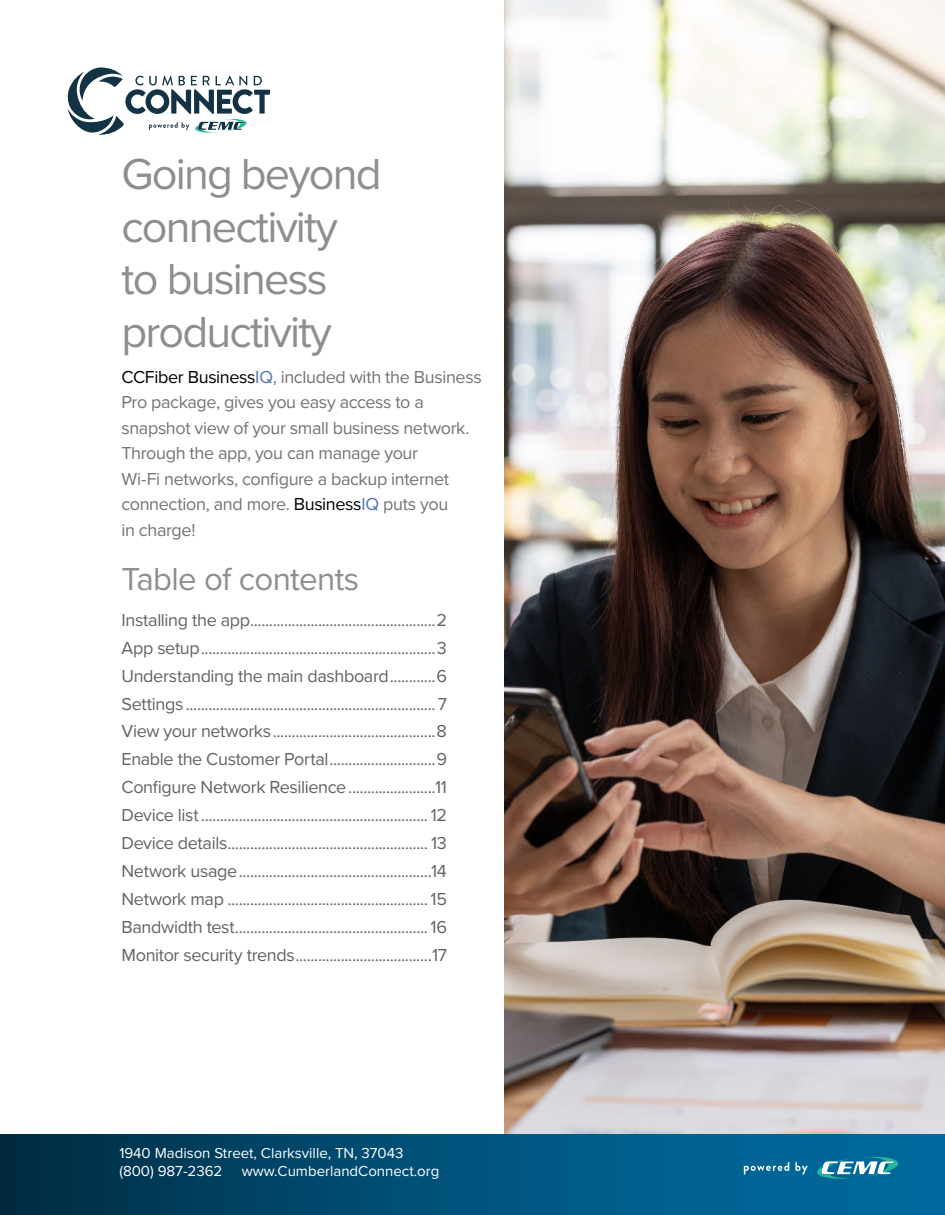
<style>
.page{position:relative;width:945px;height:1215px;background:#fff}
.page>*{position:absolute;margin:0;border:0;box-sizing:border-box;transform-origin:0 0}
.t1{font:45px/52.5px "Proxima Nova";letter-spacing:-.04em;color:#8e8e8d}
.t2{font:33px "Proxima Nova";letter-spacing:-.02em;color:#8e8e8d}
.t3{font:18px/27.9px "Proxima Nova";letter-spacing:-.02em;color:#656262;text-align:justify}
.t4{font:18px/25.5px "Proxima Nova";letter-spacing:-.02em;color:#767372}
.t5{font:15px/18px "Proxima Nova";color:#fff}
.s1{color:#000}
.s2{color:#5671b7}
</style>
<div class="page">
<svg style="left:68px;top:68px;width:202px;height:67px"></svg>
<img style="left:505px;top:0;width:440px;height:1135px">
<div style="left:0;top:1135px;width:945px;height:80px;background:linear-gradient(to right,#003048,#0071a9)"></div>
<svg style="left:817px;top:1155px;width:82px;height:25px"></svg>
<svg style="left:744px;top:1162px;width:45px;height:13px"></svg>
<svg style="left:795px;top:1162px;width:13px;height:13px"></svg>
<h1 class="t1" style="left:122px;top:150px;width:262px">Going beyond connectivity to business productivity</h1>
<p class="t4" style="left:121px;top:365px;width:362px"><span class="s1">CCFiber Business</span><span class="s2">IQ,</span> included with the Business Pro package, gives you easy access to a snapshot view of your small business network.<br>Through the app, you can manage your<br>Wi-Fi networks, configure a backup internet connection, and more. <span class="s1">Business</span><span class="s2">IQ</span> puts you<br>in charge!</p>
<h2 class="t2" style="left:122px;top:565px;width:239px">Table of contents</h2>
<p class="t3" style="left:121px;top:607px;width:327px">Installing the app .................................................2<br>App setup ..............................................................3<br>Understanding the main dashboard ............6<br>Settings ..................................................................7<br>View your networks ...........................................8<br>Enable the Customer Portal ............................9<br>Configure Network Resilience .......................11<br>Device list ............................................................ 12<br>Device details ..................................................... 13<br>Network usage ...................................................14<br>Network map ..................................................... 15<br>Bandwidth test ...................................................16<br>Monitor security trends ....................................17</p>
<p class="t5" style="left:119px;top:1145px;width:286px">1940 Madison Street, Clarksville, TN, 37043 (800) 987-2362</p>
<p class="t5" style="left:242px;top:1163px;width:199px">www.CumberlandConnect.org</p>
</div>
